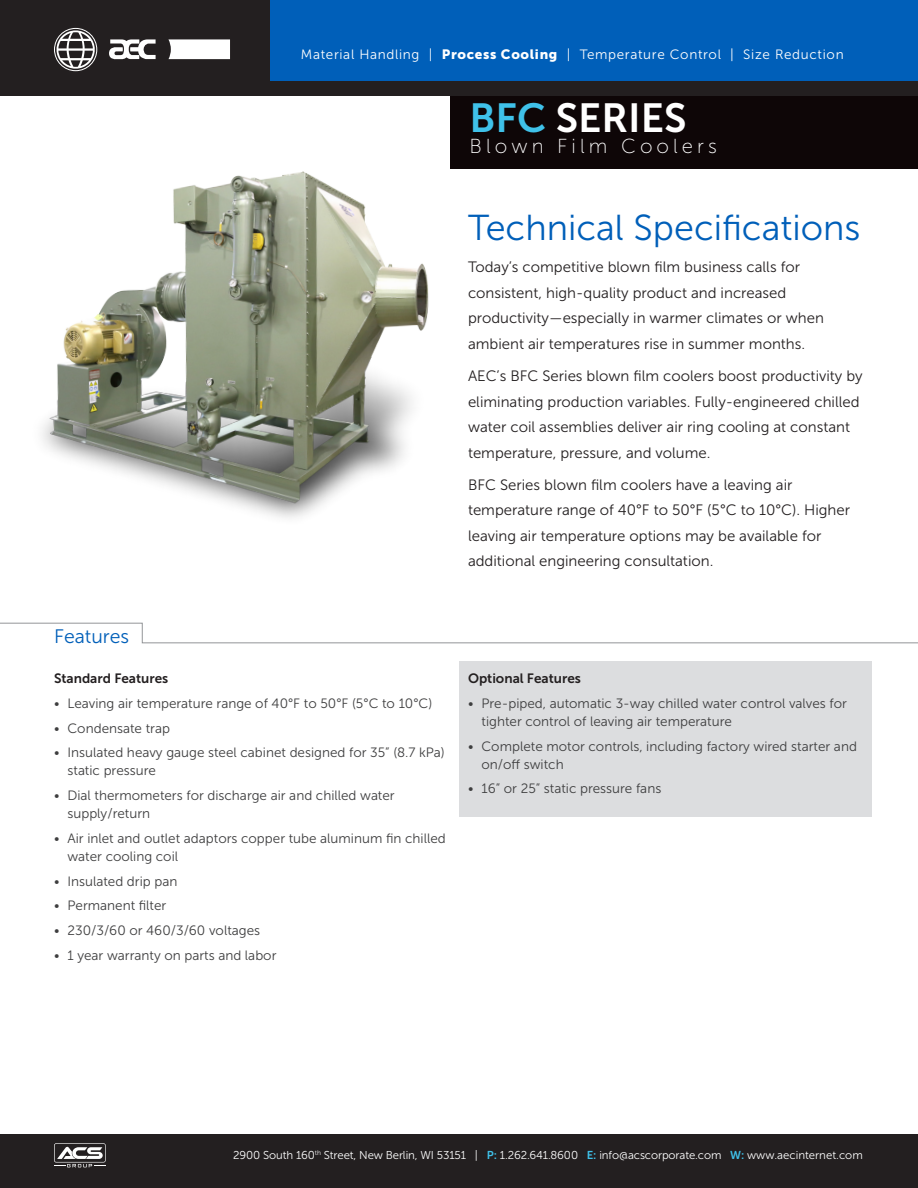
<style>
.page{position:relative;width:918px;height:1188px;background:#fff}
.page>*{position:absolute;margin:0;border:0;box-sizing:border-box;transform-origin:0 0}
.t1{font:40.5px "Museo Sans 700";color:#fff}
.page-text-featured-p{font:36px "Museo Sans 300";color:#005fb9}
.t2{font:20.25px "Museo Sans 100";letter-spacing:.2em;color:#fff}
.page-text-featured-p-2{font:19.5px "Museo Sans 300";color:#005fb9}
.page-text-featured-p-3{font:15px/25.5px "Museo Sans 300";color:#231f20}
.page-text-8{font:13.5px/18px "Museo Sans 300";color:#3e3e3f}
.Top-capabiliities{font:13.5px "Museo Sans 300";letter-spacing:.05em;color:#fff}
.page-text-8-2{font:13.5px "Museo Sans 700";color:#231f20}
.t3{font:11.4px "Museo Sans 300";letter-spacing:-.01em;color:#fff}
.s1{font-family:"Museo Sans 900"}
.s2{color:#3fc1e9}
.s3{font-family:"Museo Sans 700";color:#3fc1e9}
</style>
<div class="page">
<div style="left:459px;top:661px;width:413px;height:155px;background:#dcdddf"></div>
<svg style="left:0;top:622px;width:918px;height:22px"></svg>
<img style="left:0;top:95px;width:537px;height:423px">
<div style="left:450px;top:0;width:468px;height:168px;background:#0e0607"></div>
<div style="left:0;top:1134px;width:918px;height:54px;background:#231f20"></div>
<svg style="left:54px;top:1143px;width:52px;height:24px"></svg>
<div style="left:0;top:0;width:918px;height:95px;background:#231f20"></div>
<div style="left:270px;top:0;width:648px;height:81px;background:#005fb9"></div>
<svg style="left:168px;top:39px;width:62px;height:20px"></svg>
<svg style="left:54px;top:28px;width:43px;height:43px"></svg>
<svg style="left:109px;top:39px;width:47px;height:20px"></svg>
<p class="Top-capabiliities" style="left:301px;top:47px;width:544px">Material Handling | <span class="s1">Process Cooling</span> | Temperature Control | Size Reduction</p>
<p class="t1" style="left:470px;top:95px;width:218px"><span class="s2">BFC</span> SERIES</p>
<p class="t2" style="left:470px;top:135px;width:249px">Blown Film Coolers</p>
<p class="page-text-featured-p" style="left:468px;top:208px;width:394px">Technical Specifications</p>
<p class="page-text-featured-p-3" style="left:468px;top:254px;width:357px">Today’s competitive blown film business calls for consistent, high-quality product and increased productivity—especially in warmer climates or when ambient air temperatures rise in summer months.</p>
<p class="page-text-featured-p-3" style="left:468px;top:363px;width:396px">AEC’s BFC Series blown film coolers boost productivity by eliminating production variables. Fully-engineered chilled water coil assemblies deliver air ring cooling at constant temperature, pressure, and volume.</p>
<p class="page-text-featured-p-3" style="left:468px;top:472px;width:384px">BFC Series blown film coolers have a leaving air temperature range of 40°F to 50°F (5°C to 10°C). Higher leaving air temperature options may be available for additional engineering consultation.</p>
<p class="page-text-featured-p-2" style="left:54px;top:626px;width:77px">Features</p>
<p class="page-text-8-2" style="left:54px;top:671px;width:116px">Standard Features</p>
<p class="page-text-8" style="left:54px;top:694px;width:380px">• Leaving air temperature range of 40°F to 50°F (5°C to 10°C)</p>
<p class="page-text-8" style="left:54px;top:719px;width:118px">• Condensate trap</p>
<p class="page-text-8" style="left:68px;top:744px;width:379px;text-indent:-14px">• Insulated heavy gauge steel cabinet designed for 35” (8.7 kPa) static pressure</p>
<p class="page-text-8" style="left:68px;top:787px;width:329px;text-indent:-14px">• Dial thermometers for discharge air and chilled water supply/return</p>
<p class="page-text-8" style="left:68px;top:829px;width:380px;text-indent:-14px">• Air inlet and outlet adaptors copper tube aluminum fin chilled water cooling coil</p>
<p class="page-text-8" style="left:54px;top:872px;width:125px">• Insulated drip pan</p>
<p class="page-text-8" style="left:54px;top:897px;width:114px">• Permanent filter</p>
<p class="page-text-8" style="left:54px;top:922px;width:208px">• 230/3/60 or 460/3/60 voltages</p>
<p class="page-text-8" style="left:54px;top:946px;width:224px">• 1 year warranty on parts and labor</p>
<p class="page-text-8-2" style="left:468px;top:671px;width:114px">Optional Features</p>
<p class="page-text-8" style="left:482px;top:694px;width:367px;text-indent:-14px">• Pre-piped, automatic 3-way chilled water control valves for tighter control of leaving air temperature</p>
<p class="page-text-8" style="left:482px;top:737px;width:377px;text-indent:-14px">• Complete motor controls, including factory wired starter and on/off switch</p>
<p class="page-text-8" style="left:468px;top:780px;width:195px">• 16” or 25” static pressure fans</p>
<p class="t3" style="left:233px;top:1148px;width:631px">2900 South 160<sup>th</sup> Street, New Berlin, WI 53151 | <span class="s3">P:</span> 1.262.641.8600 <span class="s3">E:</span> info@acscorporate.com <span class="s3">W:</span> www.aecinternet.com</p>
</div>
